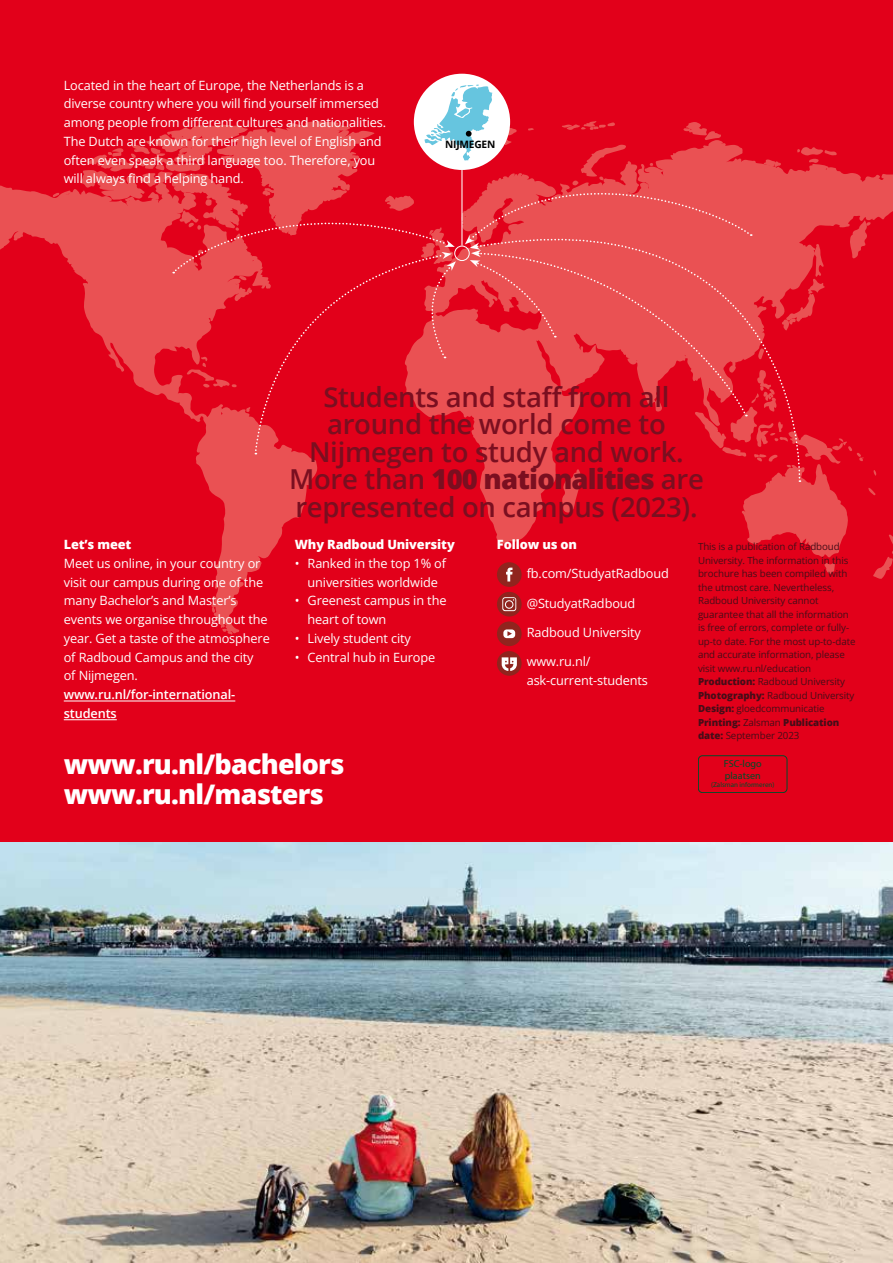
<style>
.page{position:relative;width:893px;height:1263px;background:#fff}
.page>*{position:absolute;margin:0;border:0;box-sizing:border-box;transform-origin:0 0}
.t1{font:600 27.45px/27.5px "Open Sans";letter-spacing:-.01em;color:#7a0f20;text-align:center}
.t2{font:800 27px/30px "Open Sans";letter-spacing:-.03em;color:#fff}
.t3{font:12.75px/18.8px "Open Sans";letter-spacing:-.01em;color:#fff}
.t4{font:800 12.75px "Open Sans";letter-spacing:-.01em;color:#fff}
.t5{font:600 12.75px/18.8px "Open Sans";letter-spacing:-.01em;color:#fff}
.t6{font:700 10.2px "Open Sans";letter-spacing:-.02em;color:#000}
.t7{font:10.05px/12.1px "Myriad Pro";color:#004d29}
.t8{font:9.75px/13.5px "Open Sans";letter-spacing:-.01em;color:#460d18}
.t9{font:7.05px "Myriad Pro";color:#004d29}
.s1{font-weight:800}
</style>
<div class="page">
<img style="left:0;top:842px;width:893px;height:421px">
<div style="left:0;top:0;width:893px;height:842px;background:#e2001a"></div>
<svg style="left:0;top:185px;width:240px;height:440px"></svg>
<svg style="left:53px;top:193px;width:6px;height:4px"></svg>
<svg style="left:221px;top:621px;width:18px;height:13px"></svg>
<div style="left:414px;top:74px;width:96px;height:96px;background:#fff;border-radius:50%"></div>
<hr style="left:64px;top:701px;width:171px;height:1px;background:#fff">
<hr style="left:64px;top:719px;width:53px;height:1px;background:#fff">
<svg style="left:80px;top:85px;width:813px;height:504px"></svg>
<div style="left:497px;top:592px;width:25px;height:24px;background:#90241e;border-radius:50%"></div>
<svg style="left:502px;top:597px;width:14px;height:14px"></svg>
<div style="left:497px;top:621px;width:25px;height:25px;background:#90241e;border-radius:50%"></div>
<svg style="left:503px;top:629px;width:12px;height:9px"></svg>
<div style="left:497px;top:651px;width:25px;height:25px;background:#90241e;border-radius:50%"></div>
<svg style="left:502px;top:657px;width:15px;height:14px"></svg>
<div style="left:454px;top:246px;width:16px;height:15px;border:1px solid #fff;border-radius:50%"></div>
<hr style="left:461px;top:170px;width:1px;height:76px;background:#fff">
<div style="left:698px;top:755px;width:89px;height:38px;border:1px solid #004d29;border-radius:4px"></div>
<p class="t3" style="left:64px;top:75px;width:324px">Located in the heart of Europe, the Netherlands is a diverse country where you will find yourself immersed among people from different cultures and nationalities.<br>The Dutch are known for their high level of English and often even speak a third language too. Therefore, you will always find a helping hand.</p>
<p class="t6" style="left:445px;top:137px;width:52px">NIJMEGEN</p>
<p class="t4" style="left:64px;top:535px;width:69px">Let’s meet</p>
<p class="t3" style="left:64px;top:553px;width:208px">Meet us online, in your country or visit our campus during one of the many Bachelor’s and Master’s events we organise throughout the year. Get a taste of the atmosphere of Radboud Campus and the city<br>of Nijmegen.</p>
<p class="t5" style="left:64px;top:685px;width:173px">www.ru.nl/for-international&shy;students</p>
<h1 class="t1" style="left:289px;top:383px;width:416px">Students and staff from all around the world come to<br>Nijmegen to study and work.<br>More than <span class="s1">100 nationalities</span> are represented on campus (2023).</h1>
<p class="t4" style="left:295px;top:535px;width:161px">Why Radboud University</p>
<p class="t3" style="left:295px;top:554px;width:153px;text-align:center">• Ranked in the top 1% of universities worldwide</p>
<p class="t3" style="left:308px;top:591px;width:140px;text-indent:-13px">• Greenest campus in the heart of town</p>
<p class="t3" style="left:295px;top:629px;width:118px">• Lively student city</p>
<p class="t3" style="left:295px;top:647px;width:142px">• Central hub in Europe</p>
<p class="t4" style="left:497px;top:535px;width:82px">Follow us on</p>
<p class="t3" style="left:527px;top:564px;width:144px">fb.com/StudyatRadboud</p>
<p class="t3" style="left:527px;top:593px;width:110px">@StudyatRadboud</p>
<p class="t3" style="left:527px;top:623px;width:116px">Radboud University</p>
<p class="t3" style="left:527px;top:652px;width:123px">www.ru.nl/ ask-current-students</p>
<p class="t8" style="left:698px;top:540px;width:159px">This is a publication of Radboud<br>University. The information in this brochure has been compiled with the utmost care. Nevertheless,<br>Radboud University cannot guarantee that all the information is free of errors, complete or fully&shy;up-to date. For the most up-to-date and accurate information, please visit www.ru.nl/education<br><span class="s1">Production:</span> Radboud University<br><span class="s1">Photography:</span> Radboud University<br><span class="s1">Design:</span> gloedcommunicatie<br><span class="s1">Printing:</span> Zalsman <span class="s1">Publication date:</span> September 2023</p>
<h2 class="t2" style="left:64px;top:748px;width:282px">www.ru.nl/bachelors www.ru.nl/masters</h2>
<p class="t7" style="left:724px;top:757px;width:40px">FSC-logo plaatsen</p>
<p class="t9" style="left:711px;top:780px;width:65px">(Zalsman informeren)</p>
</div>
